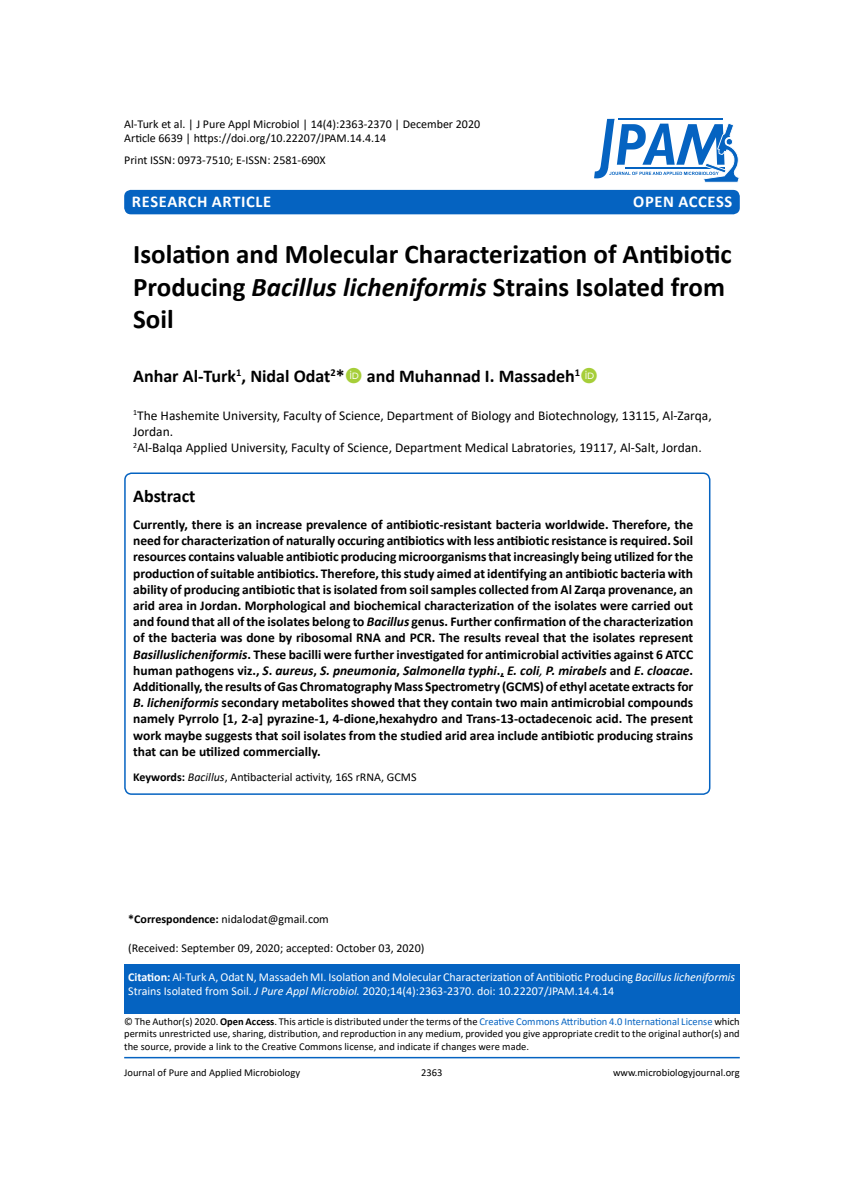
<style>
.page{position:relative;width:864px;height:1188px;background:#fff}
.page>*{position:absolute;margin:0;border:0;box-sizing:border-box;transform-origin:0 0}
.t1{font:700 27px/32.4px "Calibri";color:#000}
.t2{font:700 18px "Calibri";color:#000}
.t3{font:700 16.5px "Calibri";letter-spacing:.04em;color:#fff}
.t4{font:700 13.5px/16.2px "Calibri";color:#000;text-align:justify}
.t5{font:13.5px/16.2px "Calibri";color:#000}
.t6{font:12px/14.4px "Calibri";color:#000}
.t7{font:12px/14.4px "Calibri";letter-spacing:-.005em;color:#fff}
.t8{font:10.5px/12.6px "Calibri";color:#000;text-align:justify}
.s1{font-style:italic}
.s2{font-weight:400;font-style:italic}
.s3{font-weight:700}
.s4{color:#0563c1}
</style>
<div class="page">
<div style="left:124px;top:964px;width:616px;height:50px;background:#0563c1"></div>
<hr style="left:124px;top:1057px;width:616px;height:1px;background:#0563c1">
<div style="left:124px;top:190px;width:616px;height:24px;background:#0563c1;border-radius:7px"></div>
<svg style="left:594px;top:119px;width:145px;height:64px"></svg>
<div style="left:124px;top:472px;width:586px;height:323px;border:2px solid #0563c1;border-radius:7px"></div>
<p class="t6" style="left:124px;top:116px;width:358px">Al-Turk et al. | J Pure Appl Microbiol | 14(4):2363-2370 | December 2020<br>Article 6639 | https://doi.org/10.22207/JPAM.14.4.14</p>
<p class="t6" style="left:124px;top:152px;width:203px">Print ISSN: 0973-7510; E-ISSN: 2581-690X</p>
<p class="t3" style="left:132px;top:189px;width:141px">Research Article</p>
<p class="t3" style="left:633px;top:189px;width:84px">OPEN ACCESS</p>
<h1 class="t1" style="left:133px;top:238px;width:600px">Isolation and Molecular Characterization of Antibiotic<br>Producing <span class="s1">Bacillus licheniformis</span> Strains Isolated from<br>Soil</h1>
<h2 class="t2" style="left:133px;top:363px;width:448px">Anhar Al-Turk<sup>1</sup>, Nidal Odat<sup>2</sup>* and Muhannad I. Massadeh<sup>1</sup></h2>
<p class="t5" style="left:133px;top:407px;width:580px"><sup>1</sup>The Hashemite University, Faculty of Science, Department of Biology and Biotechnology, 13115, Al-Zarqa,<br>Jordan.<br><sup>2</sup>Al-Balqa Applied University, Faculty of Science, Department Medical Labratories, 19117, Al-Salt, Jordan.</p>
<h2 class="t2" style="left:133px;top:484px;width:64px">Abstract</h2>
<p class="t4" style="left:133px;top:516px;width:562px">Currently, there is an increase prevalence of antibiotic-resistant bacteria worldwide. Therefore, the need for characterization of naturally occuring antibiotics with less antibiotic resistance is required. Soil resources contains valuable antibiotic producing microorganisms that increasingly being utilized for the production of suitable antibiotics. Therefore, this study aimed at identifying an antibiotic bacteria with ability of producing antibiotic that is isolated from soil samples collected from Al Zarqa provenance, an arid area in Jordan. Morphological and biochemical characterization of the isolates were carried out and found that all of the isolates belong to <span class="s1">Bacillus</span> genus. Further confirmation of the characterization of the bacteria was done by ribosomal RNA and PCR. The results reveal that the isolates represent <span class="s1">Basilluslicheniformis</span>. These bacilli were further investigated for antimicrobial activities against 6 ATCC human pathogens viz., <span class="s1">S</span>. <span class="s1">aureus</span>, <span class="s1">S. pneumonia</span>, <span class="s1">Salmonella typhi</span>., <span class="s1">E. coli</span><span class="s2">,</span> <span class="s1">P. mirabels</span> and <span class="s1">E</span>. <span class="s1">cloacae</span>.<br>Additionally, the results of Gas Chromatography Mass Spectrometry (GCMS) of ethyl acetate extracts for <span class="s1">B. licheniformis</span> secondary metabolites showed that they contain two main antimicrobial compounds namely Pyrrolo [1, 2-a] pyrazine-1, 4-dione,hexahydro and Trans-13-octadecenoic acid. The present work maybe suggests that soil isolates from the studied arid area include antibiotic producing strains that can be utilized commercially.</p>
<p class="t6" style="left:133px;top:769px;width:285px"><span class="s3">Keywords:</span> <span class="s1">Bacillus</span>, Antibacterial activity, 16S rRNA, GCMS</p>
<p class="t6" style="left:128px;top:912px;width:202px"><span class="s3">*Correspondence:</span> nidalodat@gmail.com</p>
<p class="t6" style="left:128px;top:940px;width:298px">(Received: September 09, 2020; accepted: October 03, 2020)</p>
<p class="t7" style="left:128px;top:969px;width:608px"><span class="s3">Citation:</span> Al-Turk A, Odat N, Massadeh MI. Isolation and Molecular Characterization of Antibiotic Producing <span class="s1">Bacillus licheniformis<br></span>Strains Isolated from Soil. <span class="s1">J Pure Appl Microbiol.</span> 2020;14(4):2363-2370. doi: 10.22207/JPAM.14.4.14</p>
<p class="t8" style="left:124px;top:1015px;width:617px">© The Author(s) 2020. <span class="s3">Open Access</span>. This article is distributed under the terms of the <span class="s4">Creative Commons Attribution 4.0 International License</span> which permits unrestricted use, sharing, distribution, and reproduction in any medium, provided you give appropriate credit to the original author(s) and the source, provide a link to the Creative Commons license, and indicate if changes were made.</p>
<p class="t8" style="left:124px;top:1066px;width:177px">Journal of Pure and Applied Microbiology</p>
<p class="t8" style="left:421px;top:1066px;width:23px">2363</p>
<p class="t8" style="left:613px;top:1066px;width:128px">www.microbiologyjournal.org</p>
</div>
